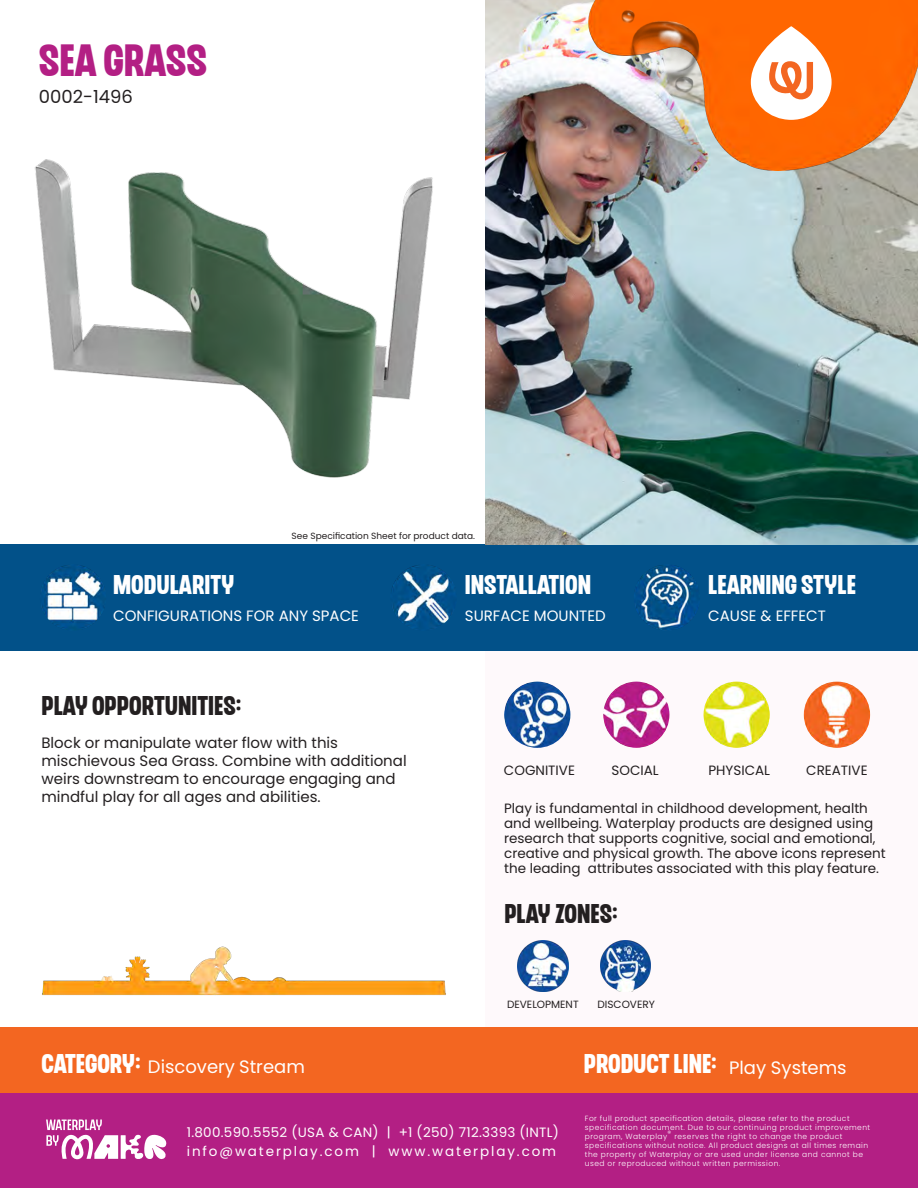
<style>
.page{position:relative;width:918px;height:1188px;background:#fff}
.page>*{position:absolute;margin:0;border:0;box-sizing:border-box;transform-origin:0 0}
.t1{font:45px "CHEDROS";color:#b31f84}
.t2{font:27px "CHEDROS";color:#fff}
.t3{font:27px "CHEDROS";color:#231f20}
.t4{font:18px "Poppins";color:#fff}
.t5{font:18px "Poppins";color:#231f20}
.MAKR{font:15px/18px "Poppins";color:#231f20}
.t6{font:15px "Poppins";color:#fff}
.t7{font:13.5px/15px "Poppins";color:#231f20}
.t8{font:13.5px/19.5px "Poppins";letter-spacing:.14em;color:#fff}
.t9{font:10.5px "Poppins";color:#231f20}
.t10{font:9px "Poppins";color:#231f20}
.t11{font:300 7.5px/9px "Poppins";letter-spacing:.06em;color:#fff}
.s1{font-family:"CHEDROS";font-size:27px}
.s2{font-family:"Poppins";font-size:18px}
</style>
<div class="page">
<div style="left:0;top:1027px;width:918px;height:67px;background:#f36621"></div>
<div style="left:485px;top:651px;width:433px;height:376px;background:#fef9fb"></div>
<div style="left:0;top:1094px;width:918px;height:94px;background:#b31f84"></div>
<div style="left:0;top:544px;width:918px;height:107px;background:#025189"></div>
<img style="left:485px;top:0;width:433px;height:545px">
<svg style="left:46px;top:1120px;width:120px;height:39px"></svg>
<img style="left:601px;top:941px;width:50px;height:50px">
<img style="left:518px;top:941px;width:50px;height:50px">
<img style="left:567px;top:0;width:351px;height:171px">
<img style="left:620px;top:10px;width:82px;height:88px">
<svg style="left:751px;top:26px;width:81px;height:94px"></svg>
<svg style="left:769px;top:61px;width:44px;height:38px"></svg>
<img style="left:804px;top:682px;width:66px;height:66px;border-radius:33px">
<img style="left:704px;top:682px;width:66px;height:66px;border-radius:33px">
<img style="left:603px;top:682px;width:66px;height:66px;border-radius:33px">
<img style="left:504px;top:682px;width:66px;height:66px;border-radius:33px">
<img style="left:42px;top:946px;width:404px;height:50px">
<img style="left:35px;top:159px;width:398px;height:319px">
<img style="left:40px;top:564px;width:66px;height:67px;border-radius:33px">
<img style="left:390px;top:564px;width:67px;height:67px;border-radius:33px">
<img style="left:634px;top:564px;width:66px;height:67px;border-radius:33px">
<p class="t1" style="left:39px;top:44px;width:169px">SEA GRASS</p>
<p class="t5" style="left:39px;top:87px;width:96px">0002-1496</p>
<p class="t10" style="left:292px;top:531px;width:185px">See Specification Sheet for product data.</p>
<h2 class="t2" style="left:113px;top:575px;width:123px">MODULARITY</h2>
<h3 class="t6" style="left:113px;top:607px;width:247px">CONFIGURATIONS FOR ANY SPACE</h3>
<h2 class="t3" style="left:41px;top:695px;width:201px">PLAY OPPORTUNITIES:</h2>
<h2 class="t2" style="left:465px;top:575px;width:128px">INSTALLATION</h2>
<h3 class="t6" style="left:465px;top:607px;width:142px">SURFACE MOUNTED</h3>
<h2 class="t2" style="left:708px;top:575px;width:149px">LEARNING STYLE</h2>
<h3 class="t6" style="left:708px;top:607px;width:119px">CAUSE &amp; EFFECT</h3>
<p class="MAKR" style="left:41px;top:734px;width:367px">Block or manipulate water flow with this mischievous Sea Grass. Combine with additional weirs downstream to encourage engaging and mindful play for all ages and abilities.</p>
<h3 class="t7" style="left:504px;top:762px;width:73px">COGNITIVE</h3>
<h3 class="t7" style="left:612px;top:762px;width:49px">SOCIAL</h3>
<h3 class="t7" style="left:709px;top:762px;width:63px">PHYSICAL</h3>
<h3 class="t7" style="left:806px;top:762px;width:63px">CREATIVE</h3>
<p class="t7" style="left:504px;top:800px;width:383px">Play is fundamental in childhood development, health and wellbeing. Waterplay products are designed using research that supports cognitive, social and emotional, creative and physical growth. The above icons represent the leading attributes associated with this play feature.</p>
<h2 class="t3" style="left:504px;top:903px;width:115px">PLAY ZONES:</h2>
<h3 class="t9" style="left:507px;top:998px;width:73px">DEVELOPMENT</h3>
<h3 class="t9" style="left:597px;top:998px;width:59px">DISCOVERY</h3>
<h3 class="t4" style="left:41px;top:1057px;width:265px"><span class="s1">CATEGORY:</span> Discovery Stream</h3>
<h2 class="t2" style="left:584px;top:1054px;width:264px">PRODUCT LINE: <span class="s2">Play Systems</span></h2>
<h3 class="t8" style="left:187px;top:1122px;width:374px">1.800.590.5552 (USA &amp; CAN) | +1 (250) 712.3393 (INTL) info@waterplay.com | www.waterplay.com</h3>
<p class="t11" style="left:585px;top:1114px;width:287px">For full product specification details, please refer to the product specification document. Due to our continuing product improvement program, Waterplay® reserves the right to change the product specifications without notice. All product designs at all times remain the property of Waterplay or are used under license and cannot be used or reproduced without written permission.</p>
</div>
